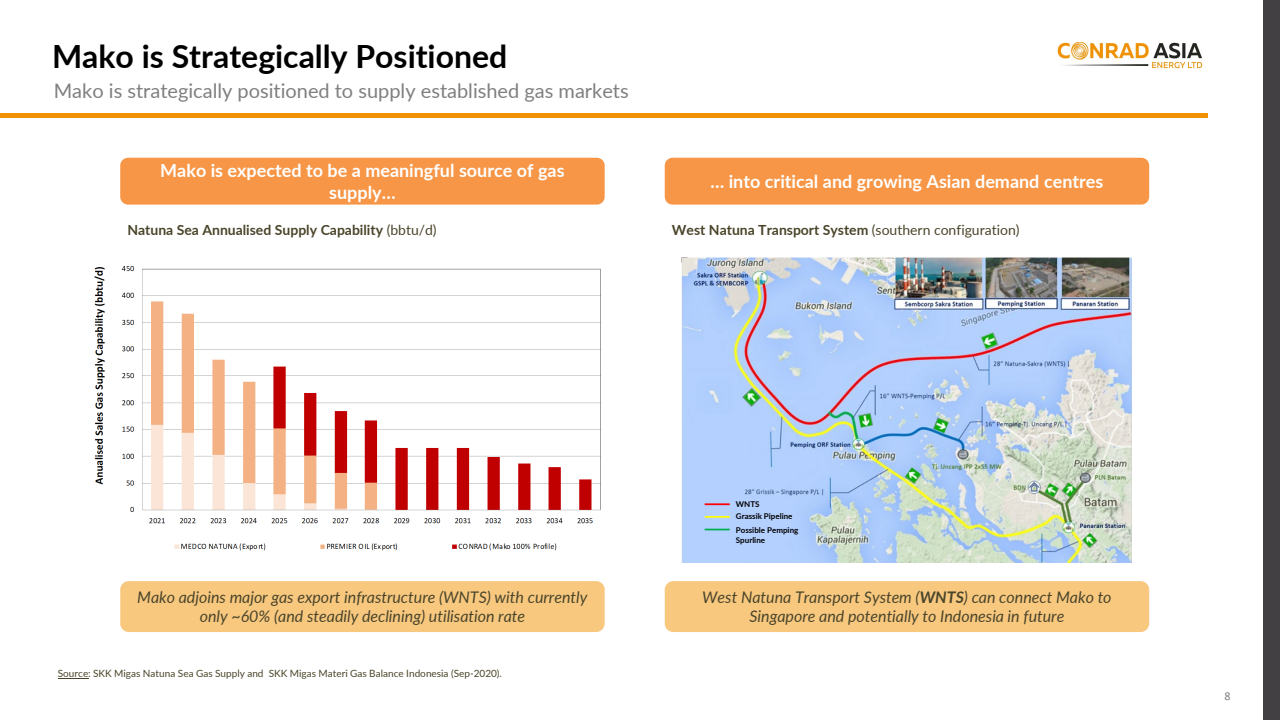
<style>
.page{position:relative;width:1280px;height:720px;background:#fff}
.page>*{position:absolute;margin:0;border:0;box-sizing:border-box;transform-origin:0 0}
.t1{font:700 32px "Lato";color:#000}
.t2{font:20px "Lato";color:#7f7f7f}
.t3{font:700 18px/21.6px "Lato";color:#fff;text-align:center}
.t4{font:italic 16px/19.2px "Lato";color:#4a452a;text-align:center}
.t5{font:700 14px "Lato";color:#4a452a}
.t6{font:12px "Calibri";color:#7f7f7f}
.t7{font:10px "Lato";color:#4a452a}
.t8{font:700 8px/9.6px "Lato";color:#000}
.s1{font-weight:400}
.s2{font-weight:700}
</style>
<div class="page">
<hr style="left:0;top:113px;width:1207px;height:4px;background:#f19200">
<img style="left:1057px;top:42px;width:146px;height:27px">
<div style="left:1264px;top:0;width:16px;height:720px;background:#424043"></div>
<img style="left:94px;top:266px;width:507px;height:285px">
<img style="left:681px;top:257px;width:450px;height:305px">
<div style="left:120px;top:158px;width:485px;height:47px;background:#f79646;border-radius:8px"></div>
<div style="left:665px;top:158px;width:484px;height:47px;background:#f79646;border-radius:8px"></div>
<div style="left:120px;top:581px;width:485px;height:51px;background:#f8c87f;border-radius:8px"></div>
<hr style="left:58px;top:679px;width:30px;height:1px;background:#4a452a">
<div style="left:665px;top:581px;width:484px;height:51px;background:#f8c87f;border-radius:8px"></div>
<hr style="left:705px;top:503px;width:25px;height:2px;background:#f00">
<hr style="left:705px;top:516px;width:25px;height:2px;background:#ff0">
<svg style="left:705px;top:529px;width:25px;height:1px"></svg>
<h2 class="t1" style="left:52px;top:32px;width:457px">Mako is Strategically Positioned</h2>
<p class="t2" style="left:54px;top:76px;width:576px">Mako is strategically positioned to supply established gas markets</p>
<p class="t3" style="left:160px;top:159px;width:406px">Mako is expected to be a meaningful source of gas supply…</p>
<p class="t3" style="left:710px;top:170px;width:394px">… into critical and growing Asian demand centres</p>
<p class="t5" style="left:127px;top:220px;width:311px">Natuna Sea Annualised Supply Capability <span class="s1">(bbtu/d)</span></p>
<p class="t5" style="left:672px;top:220px;width:349px">West Natuna Transport System <span class="s1">(southern configuration)</span></p>
<p class="t4" style="left:137px;top:587px;width:452px">Mako adjoins major gas export infrastructure (WNTS) with currently only ~60% (and steadily declining) utilisation rate</p>
<p class="t7" style="left:58px;top:666px;width:446px">Source: SKK Migas Natuna Sea Gas Supply and SKK Migas Materi Gas Balance Indonesia (Sep-2020).</p>
<p class="t8" style="left:736px;top:499px;width:25px">WNTS</p>
<p class="t8" style="left:736px;top:511px;width:58px">Grassik Pipeline</p>
<p class="t8" style="left:736px;top:525px;width:64px">Possible Pemping<br>Spurline</p>
<p class="t4" style="left:702px;top:587px;width:411px">West Natuna Transport System (<span class="s2">WNTS</span>) can connect Mako to<br>Singapore and potentially to Indonesia in future</p>
<p class="t6" style="left:1224px;top:688px;width:8px">8</p>
</div>
